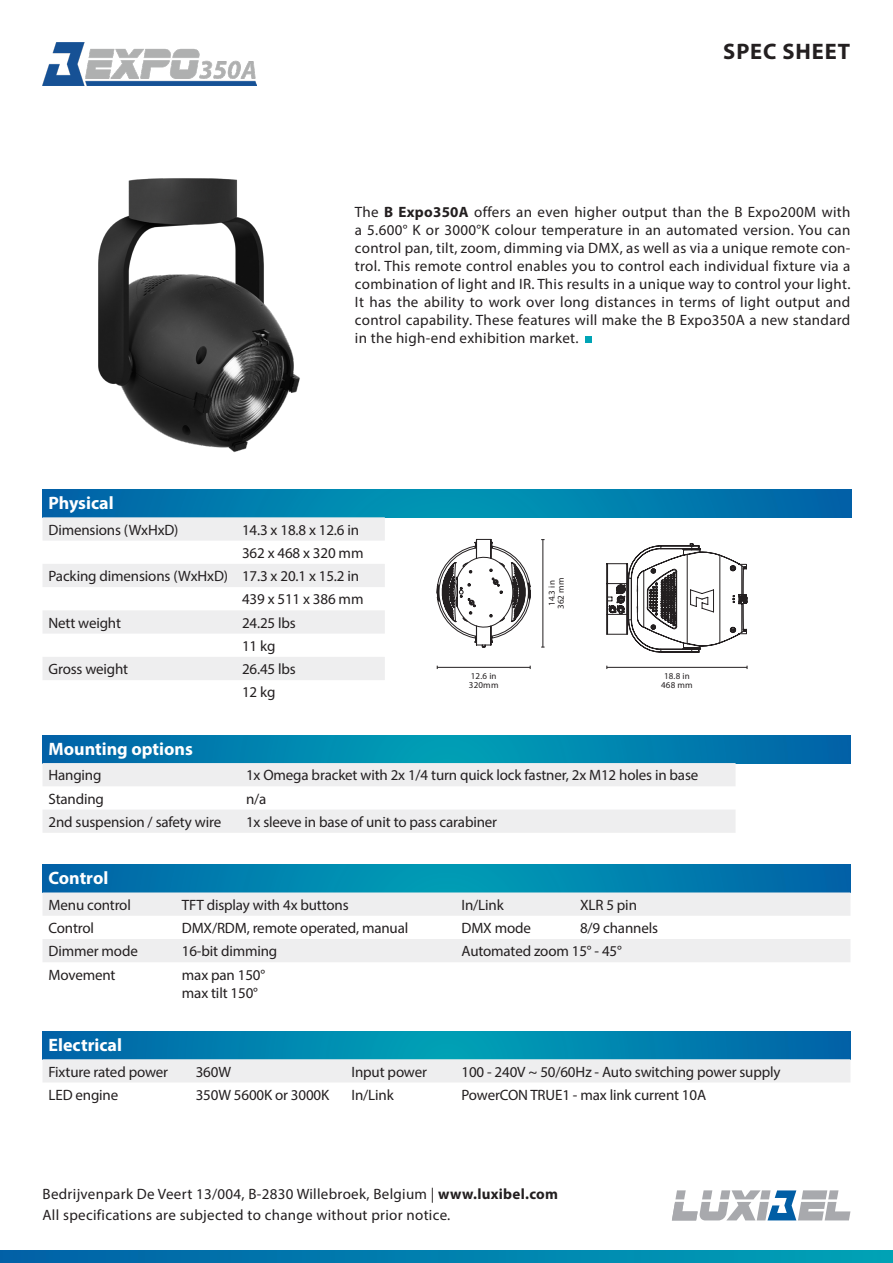
<style>
.page{position:relative;width:893px;height:1263px;background:#fff}
.page>*{position:absolute;margin:0;border:0;box-sizing:border-box;transform-origin:0 0}
.t1{font:700 22.5px "Myriad Pro";letter-spacing:.04em;color:#231f20}
.Titel{font:700 18px "Myriad Pro";color:#fff}
.Table{font:15px/18px "Myriad Pro";letter-spacing:-.01em;color:#231f20}
.Table-2{font:15px/21px "Myriad Pro";letter-spacing:.02em;color:#231f20}
.Legenda{font:9px "Myriad Pro";letter-spacing:.02em;color:#231f20}
.s1{font-weight:700}
</style>
<div class="page">
<svg style="left:0;top:1250px;width:893px;height:13px;background:#0081ae"></svg>
<hr style="left:437px;top:667px;width:93px;height:1px;background:#231f20">
<hr style="left:542px;top:540px;width:1px;height:107px;background:#231f20">
<hr style="left:607px;top:667px;width:140px;height:1px;background:#231f20">
<img style="left:98px;top:178px;width:202px;height:275px">
<svg style="left:606px;top:543px;width:142px;height:110px"></svg>
<svg style="left:437px;top:539px;width:94px;height:109px"></svg>
<svg style="left:43px;top:490px;width:808px;height:27px;background:#007cad"></svg>
<svg style="left:43px;top:517px;width:342px;height:163px;fill:#eeeeef"></svg>
<svg style="left:43px;top:735px;width:807px;height:28px;background:#0080ae"></svg>
<svg style="left:43px;top:763px;width:693px;height:70px;fill:#eeeeef"></svg>
<svg style="left:43px;top:865px;width:807px;height:27px;background:#007fae"></svg>
<svg style="left:43px;top:892px;width:807px;height:70px;fill:#eeeeef"></svg>
<svg style="left:586px;top:337px;width:6px;height:6px"></svg>
<svg style="left:43px;top:1031px;width:807px;height:28px;background:#0081ae"></svg>
<div style="left:43px;top:1059px;width:807px;height:23px;background:#eeeeef"></div>
<svg style="left:672px;top:1190px;width:178px;height:30px"></svg>
<img style="left:43px;top:43px;width:213px;height:42px">
<h1 class="t1" style="left:723px;top:37px;width:128px">SPEC SHEET</h1>
<p class="Table" style="left:355px;top:203px;width:497px;text-align:justify">The <span class="s1">B Expo350A</span> offers an even higher output than the B Expo200M with a 5.600° K or 3000°K colour temperature in an automated version. You can control pan, tilt, zoom, dimming via DMX, as well as via a unique remote con&shy;trol. This remote control enables you to control each individual fixture via a combination of light and IR. This results in a unique way to control your light.<br>It has the ability to work over long distances in terms of light output and control capability. These features will make the B Expo350A a new standard in the high-end exhibition market.</p>
<p class="Titel" style="left:49px;top:491px;width:67px">Physical</p>
<p class="Table" style="left:49px;top:520px;width:132px">Dimensions (WxHxD)</p>
<p class="Table" style="left:242px;top:520px;width:119px">14.3 x 18.8 x 12.6 in</p>
<p class="Table" style="left:242px;top:544px;width:123px">362 x 468 x 320 mm</p>
<p class="Table" style="left:49px;top:567px;width:181px">Packing dimensions (WxHxD)</p>
<p class="Table" style="left:242px;top:567px;width:119px">17.3 x 20.1 x 15.2 in</p>
<p class="Table" style="left:242px;top:590px;width:123px">439 x 511 x 386 mm</p>
<p class="Table" style="left:49px;top:613px;width:74px">Nett weight</p>
<p class="Table" style="left:242px;top:613px;width:55px">24.25 lbs</p>
<p class="Table" style="left:242px;top:637px;width:35px">11 kg</p>
<p class="Table" style="left:49px;top:660px;width:81px">Gross weight</p>
<p class="Table" style="left:242px;top:660px;width:55px">26.45 lbs</p>
<p class="Table" style="left:242px;top:683px;width:35px">12 kg</p>
<p class="Legenda" style="left:471px;top:671px;width:27px">12.6 in</p>
<p class="Legenda" style="left:469px;top:680px;width:31px">320mm</p>
<p class="Legenda" style="left:546px;top:606px;width:27px;rotate:-90deg">14.3 in</p>
<p class="Legenda" style="left:555px;top:609px;width:33px;rotate:-90deg">362 mm</p>
<p class="Legenda" style="left:664px;top:671px;width:27px">18.8 in</p>
<p class="Legenda" style="left:661px;top:680px;width:33px">468 mm</p>
<p class="Titel" style="left:49px;top:737px;width:146px">Mounting options</p>
<p class="Table" style="left:49px;top:766px;width:54px">Hanging</p>
<p class="Table" style="left:246px;top:766px;width:454px">1x Omega bracket with 2x 1/4 turn quick lock fastner, 2x M12 holes in base</p>
<p class="Table" style="left:49px;top:789px;width:57px">Standing</p>
<p class="Table" style="left:246px;top:789px;width:22px">n/a</p>
<p class="Table" style="left:49px;top:812px;width:174px">2nd suspension / safety wire</p>
<p class="Table" style="left:246px;top:812px;width:253px">1x sleeve in base of unit to pass carabiner</p>
<p class="Titel" style="left:49px;top:866px;width:61px">Control</p>
<p class="Table" style="left:49px;top:895px;width:84px">Menu control</p>
<p class="Table" style="left:182px;top:895px;width:168px">TFT display with 4x buttons</p>
<p class="Table" style="left:461px;top:895px;width:44px">In/Link</p>
<p class="Table" style="left:580px;top:895px;width:58px">XLR 5 pin</p>
<p class="Table" style="left:49px;top:919px;width:47px">Control</p>
<p class="Table" style="left:182px;top:919px;width:228px">DMX/RDM, remote operated, manual</p>
<p class="Table" style="left:461px;top:919px;width:71px">DMX mode</p>
<p class="Table" style="left:580px;top:919px;width:79px">8/9 channels</p>
<p class="Table" style="left:49px;top:942px;width:91px">Dimmer mode</p>
<p class="Table" style="left:182px;top:942px;width:97px">16-bit dimming</p>
<p class="Table" style="left:461px;top:942px;width:162px">Automated zoom 15° - 45°</p>
<p class="Table" style="left:49px;top:965px;width:69px">Movement</p>
<p class="Table" style="left:182px;top:965px;width:85px">max pan 150° max tilt 150°</p>
<p class="Titel" style="left:49px;top:1033px;width:75px">Electrical</p>
<p class="Table" style="left:49px;top:1062px;width:121px">Fixture rated power</p>
<p class="Table" style="left:196px;top:1062px;width:37px">360W</p>
<p class="Table" style="left:351px;top:1062px;width:77px">Input power</p>
<p class="Table" style="left:461px;top:1062px;width:321px">100 - 240V ~ 50/60Hz - Auto switching power supply</p>
<p class="Table" style="left:49px;top:1085px;width:71px">LED engine</p>
<p class="Table" style="left:196px;top:1085px;width:135px">350W 5600K or 3000K</p>
<p class="Table" style="left:351px;top:1085px;width:44px">In/Link</p>
<p class="Table" style="left:461px;top:1085px;width:246px">PowerCON TRUE1 - max link current 10A</p>
<p class="Table-2" style="left:43px;top:1184px;width:517px">Bedrijvenpark De Veert 13/004, B-2830 Willebroek, Belgium | <span class="s1">www.luxibel.com<br></span>All specifications are subjected to change without prior notice.</p>
</div>
